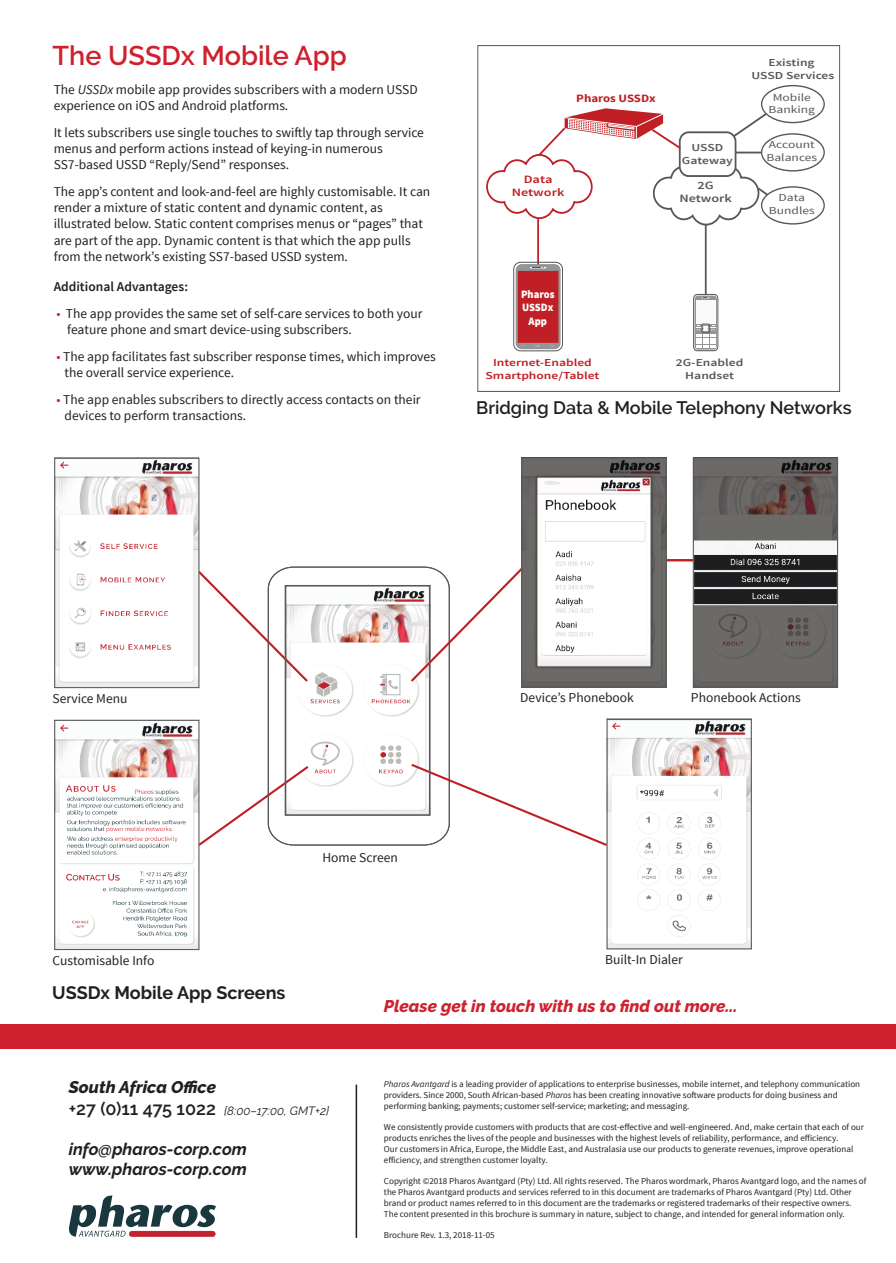
<style>
.page{position:relative;width:896px;height:1263px;background:#fff}
.page>*{position:absolute;margin:0;border:0;box-sizing:border-box;transform-origin:0 0}
.t1{font:600 27px "Raleway";color:#cf202e}
.t2{font:600 18px "Raleway";color:#231f20}
.t3{font:700 18px "Raleway";color:#231f20}
.t4{font:italic 700 16.8px/20.2px "Raleway";color:#231f20}
.t5{font:italic 800 16.8px "Raleway";color:#cf202e}
.t6{font:italic 800 16.8px "Raleway";color:#231f20}
.t7{font:13.5px/16.2px "Source Sans Pro";color:#231f20}
.t8{font:600 13.5px "Source Sans Pro";color:#231f20}
.t9{font:italic 12px "Raleway";color:#231f20}
.t10{font:900 11.25px/13.5px "Source Sans Pro";color:#fff;text-align:center;scale:.95 1}
.t11{font:600 11.25px/13.5px "Source Sans Pro";color:#c02025;text-align:center;scale:1.27 1}
.t12{font:700 11.25px "Source Sans Pro";color:#c02025;scale:1.14 1}
.t13{font:600 11.25px/13.5px "Source Sans Pro";color:#57585a;text-align:center;scale:1.27 1}
.t14{font:600 10.65px/12.8px "Source Sans Pro";color:#57585a;text-align:center;scale:1.27 1}
.t15{font:10.65px/12.8px "Source Sans Pro";color:#57585a;text-align:center;scale:1.27 1}
.t16{font:600 10.65px/12.8px "Source Sans Pro";color:#c02025;text-align:center;scale:1.27 1}
.t17{font:9px/10.8px "Source Sans Pro";color:#231f20}
.s1{font-style:italic}
.s2{color:#cf202e}
.s3{font-weight:600;font-style:normal;font-size:18px}
</style>
<div class="page">
<div style="left:0;top:1024px;width:895px;height:24px;background:#cf202e"></div>
<img style="left:56px;top:722px;width:141px;height:226px">
<img style="left:56px;top:460px;width:141px;height:226px">
<img style="left:523px;top:459px;width:141px;height:227px">
<img style="left:694px;top:459px;width:141px;height:227px">
<img style="left:606px;top:721px;width:145px;height:229px">
<svg style="left:267px;top:566px;width:183px;height:280px"></svg>
<svg style="left:287px;top:588px;width:140px;height:225px"></svg>
<svg style="left:349px;top:824px;width:16px;height:7px"></svg>
<svg style="left:196px;top:569px;width:114px;height:115px"></svg>
<svg style="left:196px;top:764px;width:119px;height:84px"></svg>
<hr style="left:666px;top:559px;width:27px;height:2px;background:#c02025">
<svg style="left:402px;top:762px;width:207px;height:86px"></svg>
<svg style="left:408px;top:566px;width:116px;height:118px"></svg>
<div style="left:54px;top:458px;width:145px;height:230px;border:1px solid #57585a"></div>
<div style="left:284px;top:585px;width:146px;height:231px;border:2px solid #57585a"></div>
<div style="left:606px;top:719px;width:145px;height:230px;border:1px solid #57585a"></div>
<div style="left:54px;top:720px;width:145px;height:230px;border:1px solid #57585a"></div>
<div style="left:692px;top:457px;width:145px;height:231px;border:1px solid #57585a"></div>
<div style="left:521px;top:457px;width:145px;height:231px;border:1px solid #57585a"></div>
<div style="left:477px;top:45px;width:362px;height:347px;border:1px solid #57585a"></div>
<svg style="left:693px;top:294px;width:25px;height:57px"></svg>
<hr style="left:537px;top:218px;width:2px;height:86px;background:#c02025">
<hr style="left:704px;top:224px;width:2px;height:70px;background:#57585a">
<div style="left:513px;top:262px;width:49px;height:89px;border:1px solid #57585a;border-radius:7px"></div>
<svg style="left:515px;top:264px;width:45px;height:85px"></svg>
<svg style="left:530px;top:267px;width:16px;height:1px"></svg>
<div style="left:518px;top:272px;width:39px;height:70px;background:#c02025"></div>
<div style="left:517px;top:271px;width:41px;height:72px;border:1px solid #c02025"></div>
<div style="left:760px;top:186px;width:64px;height:39px;border:1px solid #57585a;border-radius:50%"></div>
<div style="left:760px;top:133px;width:64px;height:39px;border:1px solid #57585a;border-radius:50%"></div>
<div style="left:760px;top:85px;width:64px;height:38px;border:1px solid #57585a;border-radius:50%"></div>
<svg style="left:486px;top:108px;width:283px;height:118px"></svg>
<svg style="left:69px;top:1195px;width:147px;height:42px"></svg>
<hr style="left:355px;top:1084px;width:2px;height:154px;background:#231f20">
<h1 class="t1" style="left:53px;top:40px;width:295px">The USSDx Mobile App</h1>
<h3 class="t7" style="left:54px;top:82px;width:365px">The <span class="s1">USSDx</span> mobile app provides subscribers with a modern USSD experience on iOS and Android platforms.</h3>
<h3 class="t7" style="left:54px;top:124px;width:371px">It lets subscribers use single touches to swiftly tap through service menus and perform actions instead of keying-in numerous<br>SS7-based USSD “Reply/Send” responses.</h3>
<p class="t7" style="left:54px;top:184px;width:378px">The app’s content and look-and-feel are highly customisable. It can render a mixture of static content and dynamic content, as illustrated below. Static content comprises menus or “pages” that are part of the app. Dynamic content is that which the app pulls from the network’s existing SS7-based USSD system.</p>
<h3 class="t8" style="left:54px;top:278px;width:136px">Additional Advantages:</h3>
<h3 class="t7" style="left:67px;top:306px;width:356px;text-indent:-11px"><span class="s2">•</span> The app provides the same set of self-care services to both your feature phone and smart device-using subscribers.</h3>
<h3 class="t7" style="left:65px;top:348px;width:372px;text-indent:-8px"><span class="s2">•</span> The app facilitates fast subscriber response times, which improves the overall service experience.</h3>
<h3 class="t7" style="left:65px;top:391px;width:357px;text-indent:-8px"><span class="s2">•</span> The app enables subscribers to directly access contacts on their devices to perform transactions.</h3>
<p class="t12" style="left:576px;top:91px;width:71px">Pharos USSDx</p>
<p class="t14" style="left:751px;top:56px;width:67px">Existing<br>USSD Services</p>
<p class="t15" style="left:768px;top:91px;width:38px">Mobile<br>Banking</p>
<p class="t14" style="left:681px;top:142px;width:42px">USSD<br>Gateway</p>
<p class="t15" style="left:766px;top:138px;width:42px;text-align:left">Account<br>Balances</p>
<p class="t11" style="left:511px;top:173px;width:43px">Data<br>Network</p>
<p class="t13" style="left:679px;top:178px;width:43px">2G<br>Network</p>
<p class="t15" style="left:768px;top:192px;width:38px">Data<br>Bundles</p>
<p class="t10" style="left:521px;top:288px;width:37px">Pharos<br>USSDx<br>App</p>
<p class="t16" style="left:485px;top:357px;width:91px">Internet-Enabled<br>Smartphone/Tablet</p>
<p class="t14" style="left:675px;top:357px;width:55px">2G-Enabled<br>Handset</p>
<h2 class="t2" style="left:476px;top:397px;width:377px">Bridging Data &amp; Mobile Telephony Networks</h2>
<h3 class="t7" style="left:52px;top:691px;width:77px">Service Menu</h3>
<h3 class="t7" style="left:52px;top:952px;width:103px">Customisable Info</h3>
<h3 class="t7" style="left:322px;top:849px;width:77px">Home Screen</h3>
<h3 class="t7" style="left:520px;top:689px;width:115px">Device’s Phonebook</h3>
<h3 class="t7" style="left:690px;top:689px;width:111px">Phonebook Actions</h3>
<h3 class="t7" style="left:605px;top:951px;width:79px">Built-In Dialer</h3>
<h2 class="t3" style="left:52px;top:982px;width:235px">USSDx Mobile App Screens</h2>
<h3 class="t6" style="left:69px;top:1077px;width:149px">South Africa Office</h3>
<h3 class="t9" style="left:69px;top:1103px;width:262px"><span class="s3">+27 (0)11 475 1022</span> {8:00–17:00, GMT+2}</h3>
<h3 class="t4" style="left:69px;top:1139px;width:179px">info@pharos-corp.com www.pharos-corp.com</h3>
<h3 class="t5" style="left:384px;top:996px;width:355px">Please get in touch with us to find out more...</h3>
<p class="t17" style="left:384px;top:1079px;width:477px"><span class="s1">Pharos Avantgard</span> is a leading provider of applications to enterprise businesses, mobile internet, and telephony communication providers. Since 2000, South African-based <span class="s1">Pharos</span> has been creating innovative software products for doing business and performing banking; payments; customer self-service; marketing; and messaging.</p>
<p class="t17" style="left:384px;top:1122px;width:481px">We consistently provide customers with products that are cost-effective and well-engineered. And, make certain that each of our products enriches the lives of the people and businesses with the highest levels of reliability, performance, and efficiency.<br>Our customers in Africa, Europe, the Middle East, and Australasia use our products to generate revenues, improve operational efficiency, and strengthen customer loyalty.</p>
<p class="t17" style="left:384px;top:1176px;width:484px">Copyright ©2018 Pharos Avantgard (Pty) Ltd. All rights reserved. The Pharos wordmark, Pharos Avantgard logo, and the names of the Pharos Avantgard products and services referred to in this document are trademarks of Pharos Avantgard (Pty) Ltd. Other brand or product names referred to in this document are the trademarks or registered trademarks of their respective owners.<br>The content presented in this brochure is summary in nature, subject to change, and intended for general information only.</p>
<p class="t17" style="left:384px;top:1230px;width:112px">Brochure Rev. 1.3, 2018-11-05</p>
</div>
